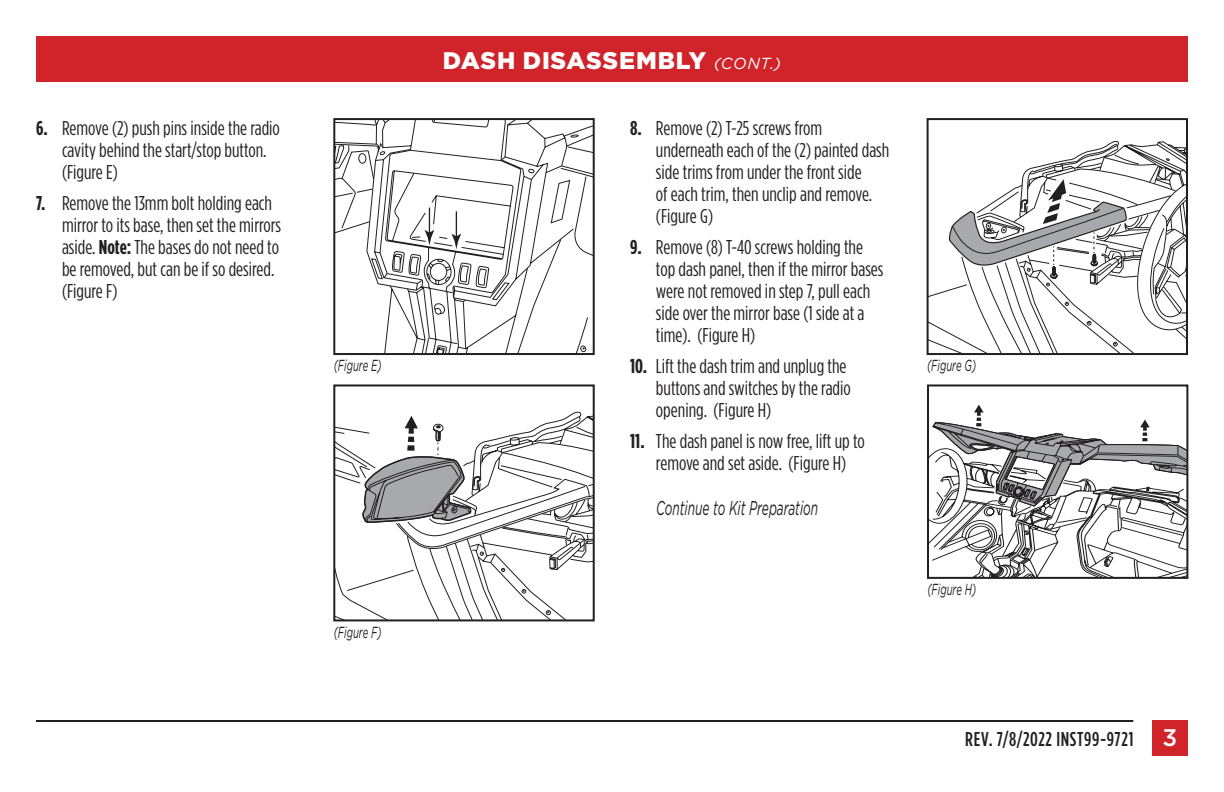
<style>
.page{position:relative;width:1224px;height:792px;background:#fff}
.page>*{position:absolute;margin:0;border:0;box-sizing:border-box;transform-origin:0 0}
.t1{font:900 24px "Gotham";letter-spacing:.03em;color:#fff}
.t2{font:20px/22px "Gotham Condensed";color:#231f20}
.t3{font:500 20px "Gotham Condensed";letter-spacing:.03em;color:#231f20}
.t4{font:italic 20px "Gotham";color:#231f20;scale:.6 1}
.t5{font:italic 16px "Gotham";color:#231f20;scale:.6 1}
.s1{font-weight:700}
.s2{font-weight:400;font-style:italic;font-size:16px}
.s3{font-family:"Gotham";font-size:24px;color:#fff}
</style>
<div class="page">
<div style="left:36px;top:36px;width:1152px;height:45px;background:#d1232a"></div>
<hr style="left:36px;top:720px;width:1097px;height:2px;background:#231f20">
<div style="left:1152px;top:720px;width:36px;height:36px;background:#d1232a"></div>
<svg style="left:384px;top:322px;width:203px;height:30px"></svg>
<svg style="left:579px;top:344px;width:8px;height:8px"></svg>
<svg style="left:387px;top:291px;width:201px;height:31px"></svg>
<svg style="left:336px;top:121px;width:256px;height:170px"></svg>
<div style="left:333px;top:118px;width:262px;height:237px;border:2px solid #231f20"></div>
<svg style="left:336px;top:416px;width:256px;height:202px"></svg>
<div style="left:333px;top:384px;width:262px;height:237px;border:2px solid #231f20"></div>
<svg style="left:930px;top:141px;width:255px;height:211px"></svg>
<div style="left:927px;top:118px;width:261px;height:237px;border:2px solid #231f20"></div>
<svg style="left:930px;top:405px;width:255px;height:171px"></svg>
<div style="left:927px;top:384px;width:261px;height:195px;border:2px solid #231f20"></div>
<p class="t2" style="left:62px;top:117px;width:219px;text-indent:-26px"><span class="s1">6.</span> Remove (2) push pins inside the radio cavity behind the start/stop button. (Figure E)</p>
<p class="t2" style="left:62px;top:192px;width:221px;text-indent:-26px"><span class="s1">7.</span> Remove the 13mm bolt holding each mirror to its base, then set the mirrors aside. <span class="s1">Note:</span> The bases do not need to be removed, but can be if so desired. (Figure F)</p>
<p class="t5" style="left:334px;top:357px;width:82px">(Figure E)</p>
<p class="t5" style="left:334px;top:623px;width:82px">(Figure F)</p>
<p class="t1" style="left:443px;top:47px;width:340px">DASH DISASSEMBLY <span class="s2">(CONT.)</span></p>
<p class="t2" style="left:656px;top:117px;width:235px;text-indent:-26px"><span class="s1">8.</span> Remove (2) T-25 screws from underneath each of the (2) painted dash side trims from under the front side<br>of each trim, then unclip and remove. (Figure G)</p>
<p class="t2" style="left:656px;top:236px;width:229px;text-indent:-26px"><span class="s1">9.</span> Remove (8) T-40 screws holding the top dash panel, then if the mirror bases were not removed in step 7, pull each side over the mirror base (1 side at a time). (Figure H)</p>
<p class="t2" style="left:656px;top:355px;width:196px;text-indent:-26px"><span class="s1">10.</span> Lift the dash trim and unplug the buttons and switches by the radio opening. (Figure H)</p>
<p class="t2" style="left:630px;top:430px;width:236px;text-align:center"><span class="s1">11.</span> The dash panel is now free, lift up to remove and set aside. (Figure H)</p>
<p class="t4" style="left:656px;top:497px;width:272px">Continue to Kit Preparation</p>
<p class="t5" style="left:927px;top:357px;width:84px">(Figure G)</p>
<p class="t5" style="left:927px;top:580px;width:83px">(Figure H)</p>
<p class="t3" style="left:965px;top:728px;width:214px">REV. 7/8/2022 INST99-9721 <span class="s3">3</span></p>
</div>
